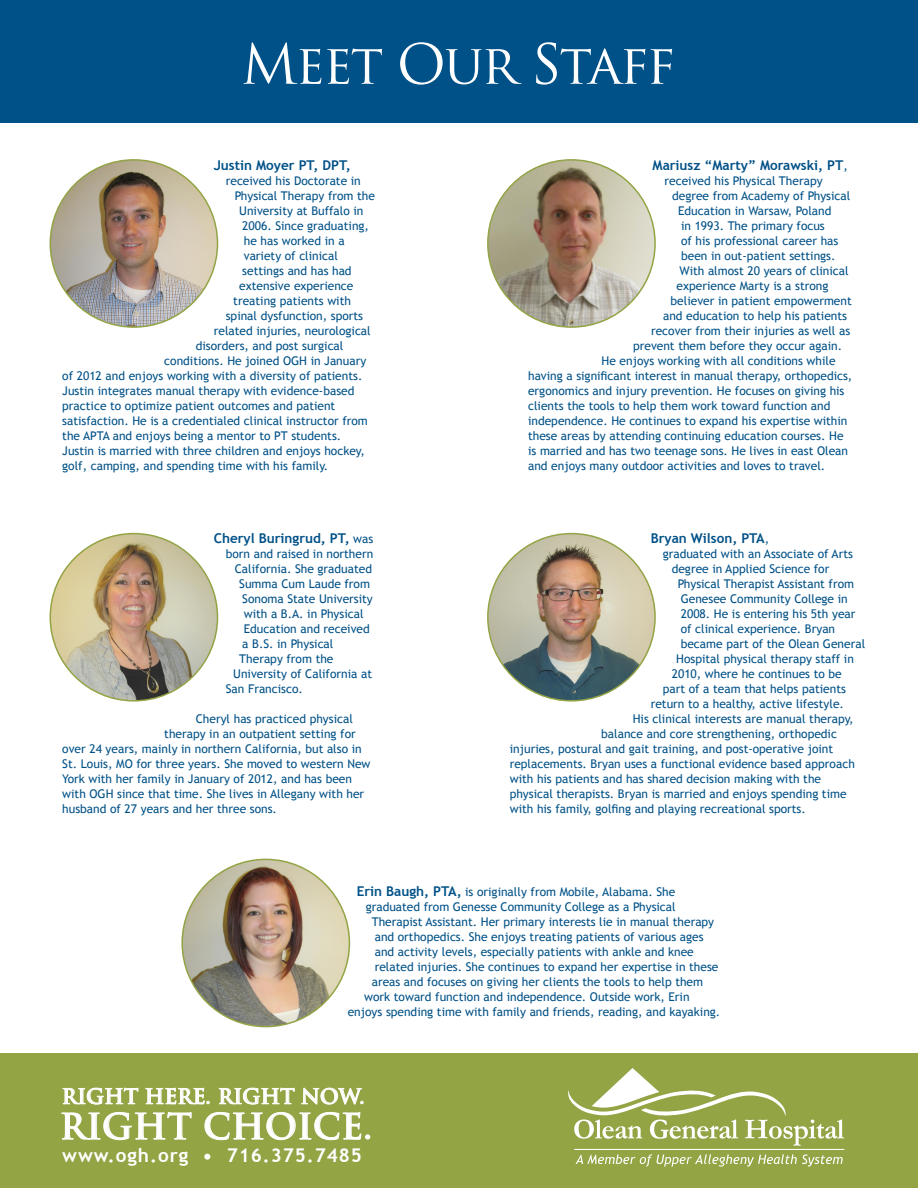
<style>
.page{position:relative;width:918px;height:1188px;background:#fff}
.page>*{position:absolute;margin:0;border:0;box-sizing:border-box;transform-origin:0 0}
.t1{font:54px "Trajan Pro";letter-spacing:-.04em;color:#fff}
.t2{font:700 34.8px "Trajan Pro";letter-spacing:.01em;color:#fff}
.t3{font:700 20.4px "Trajan Pro";color:#fff}
.t4{font:700 18.9px "Trebuchet MS";letter-spacing:.05em;color:#fff}
.t5{font:700 13.5px "Trebuchet MS";color:#005187}
.t6{font:12px/15px "Trebuchet MS";color:#005187}
.s1{font-weight:400;font-size:12px}
.s2{font-weight:700;font-size:13.5px}
</style>
<div class="page">
<div style="left:0;top:0;width:918px;height:123px;background:#005187"></div>
<div style="left:0;top:1053px;width:918px;height:135px;background:#93a445"></div>
<svg style="left:62px;top:1087px;width:308px;height:53px"></svg>
<svg style="left:568px;top:1068px;width:276px;height:78px"></svg>
<svg style="left:576px;top:1154px;width:267px;height:13px"></svg>
<hr style="left:574px;top:1149px;width:270px;height:1px;background:#fff">
<img style="left:50px;top:160px;width:168px;height:167px;border-radius:84px">
<img style="left:50px;top:534px;width:168px;height:167px;border-radius:84px">
<img style="left:182px;top:859px;width:167px;height:168px;border-radius:84px">
<img style="left:488px;top:160px;width:167px;height:167px;border-radius:84px">
<img style="left:488px;top:534px;width:167px;height:167px;border-radius:84px">
<p class="t1" style="left:241px;top:30px;width:436px">Meet Our Staff</p>
<p class="t5" style="left:214px;top:156px;width:138px">Justin Moyer PT, DPT,</p>
<p class="t6" style="left:226px;top:173px;width:137px">received his Doctorate in</p>
<p class="t6" style="left:235px;top:188px;width:142px">Physical Therapy from the</p>
<p class="t6" style="left:239px;top:203px;width:126px">University at Buffalo in</p>
<p class="t6" style="left:242px;top:218px;width:128px">2006. Since graduating,</p>
<p class="t6" style="left:244px;top:233px;width:102px">he has worked in a</p>
<p class="t6" style="left:244px;top:248px;width:96px">variety of clinical</p>
<p class="t6" style="left:242px;top:263px;width:111px">settings and has had</p>
<p class="t6" style="left:239px;top:278px;width:116px">extensive experience</p>
<p class="t6" style="left:233px;top:293px;width:119px">treating patients with</p>
<p class="t6" style="left:226px;top:308px;width:139px">spinal dysfunction, sports</p>
<p class="t6" style="left:214px;top:323px;width:159px">related injuries, neurological</p>
<p class="t6" style="left:196px;top:338px;width:149px">disorders, and post surgical</p>
<p class="t6" style="left:164px;top:353px;width:203px">conditions. He joined OGH in January</p>
<p class="t6" style="left:62px;top:368px;width:302px">of 2012 and enjoys working with a diversity of patients.</p>
<p class="t6" style="left:62px;top:383px;width:294px">Justin integrates manual therapy with evidence-based</p>
<p class="t6" style="left:62px;top:398px;width:275px">practice to optimize patient outcomes and patient</p>
<p class="t6" style="left:62px;top:413px;width:307px">satisfaction. He is a credentialed clinical instructor from</p>
<p class="t6" style="left:62px;top:428px;width:281px">the APTA and enjoys being a mentor to PT students.</p>
<p class="t6" style="left:62px;top:443px;width:304px">Justin is married with three children and enjoys hockey, golf, camping, and spending time with his family.</p>
<p class="t5" style="left:214px;top:530px;width:161px">Cheryl Buringrud, PT, <span class="s1">was</span></p>
<p class="t6" style="left:226px;top:547px;width:149px">born and raised in northern</p>
<p class="t6" style="left:235px;top:562px;width:139px">California. She graduated</p>
<p class="t6" style="left:239px;top:577px;width:132px">Summa Cum Laude from</p>
<p class="t6" style="left:242px;top:592px;width:132px">Sonoma State University</p>
<p class="t6" style="left:244px;top:607px;width:121px">with a B.A. in Physical</p>
<p class="t6" style="left:244px;top:622px;width:128px">Education and received</p>
<p class="t6" style="left:242px;top:637px;width:93px">a B.S. in Physical</p>
<p class="t6" style="left:239px;top:652px;width:96px">Therapy from the</p>
<p class="t6" style="left:233px;top:667px;width:140px">University of California at</p>
<p class="t6" style="left:226px;top:682px;width:79px">San Francisco.</p>
<p class="t6" style="left:196px;top:712px;width:159px">Cheryl has practiced physical</p>
<p class="t6" style="left:164px;top:727px;width:193px">therapy in an outpatient setting for</p>
<p class="t6" style="left:62px;top:742px;width:301px">over 24 years, mainly in northern California, but also in</p>
<p class="t6" style="left:62px;top:757px;width:310px">St. Louis, MO for three years. She moved to western New</p>
<p class="t6" style="left:62px;top:772px;width:291px">York with her family in January of 2012, and has been</p>
<p class="t6" style="left:62px;top:787px;width:303px">with OGH since that time. She lives in Allegany with her</p>
<p class="t6" style="left:62px;top:802px;width:216px">husband of 27 years and her three sons.</p>
<p class="t5" style="left:653px;top:156px;width:197px">Mariusz “Marty” Morawski, PT<span class="s1">,</span></p>
<p class="t6" style="left:665px;top:173px;width:159px">received his Physical Therapy</p>
<p class="t6" style="left:672px;top:188px;width:180px">degree from Academy of Physical</p>
<p class="t6" style="left:678px;top:203px;width:155px">Education in Warsaw, Poland</p>
<p class="t6" style="left:681px;top:218px;width:145px">in 1993. The primary focus</p>
<p class="t6" style="left:681px;top:233px;width:159px">of his professional career has</p>
<p class="t6" style="left:681px;top:248px;width:156px">been in out-patient settings.</p>
<p class="t6" style="left:680px;top:263px;width:171px">With almost 20 years of clinical</p>
<p class="t6" style="left:677px;top:278px;width:153px">experience Marty is a strong</p>
<p class="t6" style="left:671px;top:293px;width:183px">believer in patient empowerment</p>
<p class="t6" style="left:663px;top:308px;width:185px">and education to help his patients</p>
<p class="t6" style="left:651px;top:323px;width:201px">recover from their injuries as well as</p>
<p class="t6" style="left:633px;top:338px;width:211px">prevent them before they occur again.</p>
<p class="t6" style="left:602px;top:353px;width:235px">He enjoys working with all conditions while</p>
<p class="t6" style="left:528px;top:368px;width:326px">having a significant interest in manual therapy, orthopedics,</p>
<p class="t6" style="left:528px;top:383px;width:318px">ergonomics and injury prevention. He focuses on giving his</p>
<p class="t6" style="left:528px;top:398px;width:304px">clients the tools to help them work toward function and</p>
<p class="t6" style="left:528px;top:413px;width:321px">independence. He continues to expand his expertise within</p>
<p class="t6" style="left:528px;top:428px;width:317px">these areas by attending continuing education courses. He</p>
<p class="t6" style="left:528px;top:443px;width:322px">is married and has two teenage sons. He lives in east Olean</p>
<p class="t6" style="left:528px;top:458px;width:299px">and enjoys many outdoor activities and loves to travel.</p>
<p class="t5" style="left:651px;top:530px;width:120px">Bryan Wilson, PTA<span class="s1">,</span></p>
<p class="t6" style="left:663px;top:547px;width:192px">graduated with an Associate of Arts</p>
<p class="t6" style="left:672px;top:562px;width:159px">degree in Applied Science for</p>
<p class="t6" style="left:678px;top:577px;width:178px">Physical Therapist Assistant from</p>
<p class="t6" style="left:681px;top:592px;width:169px">Genesee Community College in</p>
<p class="t6" style="left:681px;top:607px;width:176px">2008. He is entering his 5th year</p>
<p class="t6" style="left:681px;top:622px;width:156px">of clinical experience. Bryan</p>
<p class="t6" style="left:681px;top:637px;width:186px">became part of the Olean General</p>
<p class="t6" style="left:676px;top:652px;width:179px">Hospital physical therapy staff in</p>
<p class="t6" style="left:672px;top:667px;width:171px">2010, where he continues to be</p>
<p class="t6" style="left:663px;top:682px;width:185px">part of a team that helps patients</p>
<p class="t6" style="left:651px;top:697px;width:195px">return to a healthy, active lifestyle.</p>
<p class="t6" style="left:633px;top:712px;width:222px">His clinical interests are manual therapy,</p>
<p class="t6" style="left:601px;top:727px;width:237px">balance and core strengthening, orthopedic</p>
<p class="t6" style="left:510px;top:742px;width:325px">injuries, postural and gait training, and post-operative joint</p>
<p class="t6" style="left:510px;top:757px;width:347px">replacements. Bryan uses a functional evidence based approach</p>
<p class="t6" style="left:510px;top:772px;width:313px">with his patients and has shared decision making with the</p>
<p class="t6" style="left:510px;top:787px;width:338px">physical therapists. Bryan is married and enjoys spending time</p>
<p class="t6" style="left:510px;top:802px;width:298px">with his family, golfing and playing recreational sports.</p>
<p class="t6" style="left:357px;top:884px;width:320px"><span class="s2">Erin Baugh, PTA,</span> is originally from Mobile, Alabama. She</p>
<p class="t6" style="left:366px;top:899px;width:312px">graduated from Genesse Community College as a Physical</p>
<p class="t6" style="left:372px;top:914px;width:344px">Therapist Assistant. Her primary interests lie in manual therapy</p>
<p class="t6" style="left:375px;top:929px;width:331px">and orthopedics. She enjoys treating patients of various ages</p>
<p class="t6" style="left:375px;top:944px;width:321px">and activity levels, especially patients with ankle and knee</p>
<p class="t6" style="left:375px;top:959px;width:345px">related injuries. She continues to expand her expertise in these</p>
<p class="t6" style="left:372px;top:974px;width:333px">areas and focuses on giving her clients the tools to help them</p>
<p class="t6" style="left:364px;top:989px;width:327px">work toward function and independence. Outside work, Erin</p>
<p class="t6" style="left:348px;top:1004px;width:374px">enjoys spending time with family and friends, reading, and kayaking.</p>
<p class="t3" style="left:62px;top:1084px;width:304px">RIGHT HERE. RIGHT NOW.</p>
<p class="t2" style="left:60px;top:1105px;width:314px">RIGHT CHOICE.</p>
<p class="t4" style="left:62px;top:1144px;width:301px">www.ogh.org • 716.375.7485</p>
</div>
